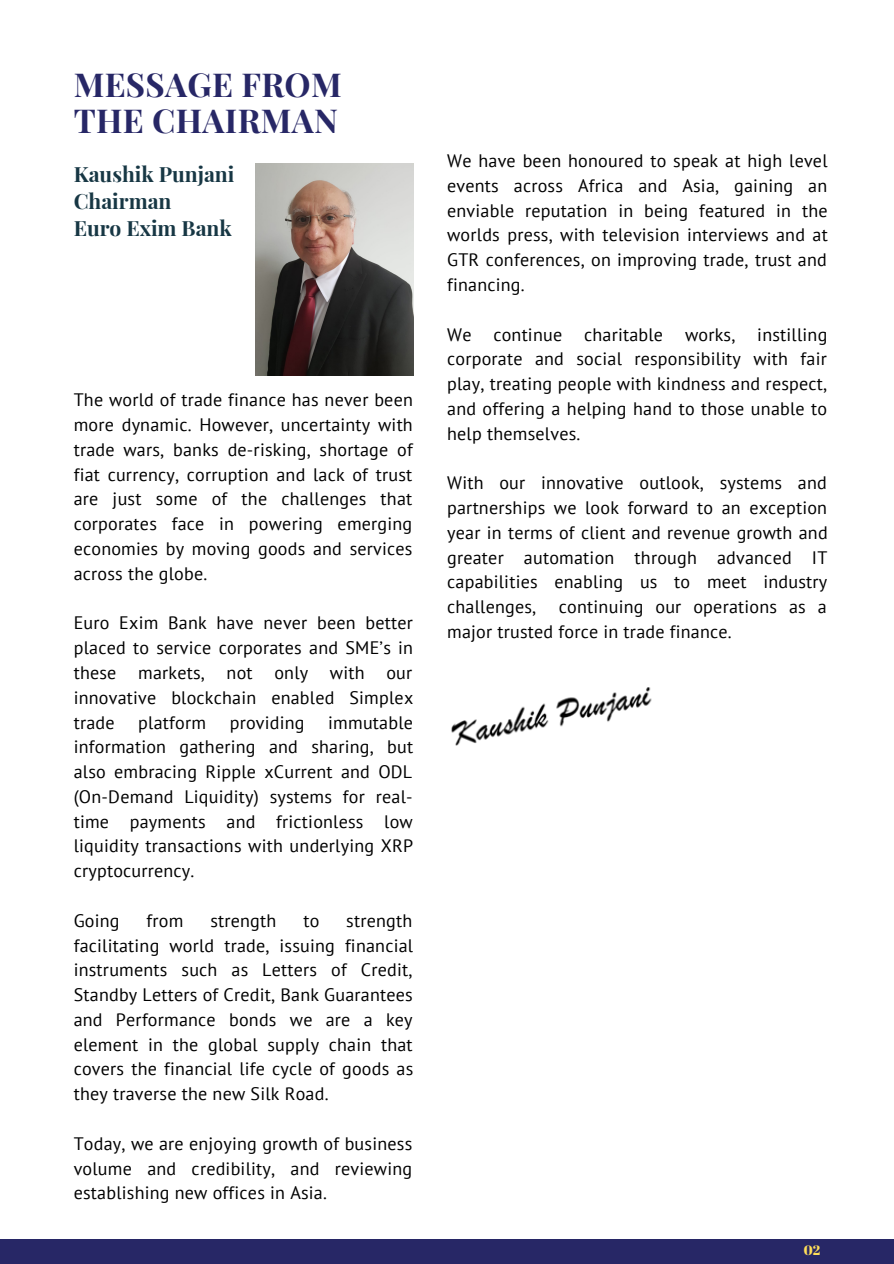
<style>
.page{position:relative;width:894px;height:1264px;background:#fff}
.page>*{position:absolute;margin:0;border:0;box-sizing:border-box;transform-origin:0 0}
.t1{font:700 33px/36px "Playfair Display";letter-spacing:.01em;color:#272766}
.t2{font:700 21px/27px "Playfair Display";color:#173744}
.t3{font:18px/24.8px "PT Sans";letter-spacing:.01em;color:#000;text-align:justify}
.t4{font:13.5px "Abril Fatface";color:#ffde59}
</style>
<div class="page">
<div style="left:0;top:1239px;width:893px;height:24px;background:#272766"></div>
<img style="left:255px;top:163px;width:159px;height:212px">
<img style="left:451px;top:687px;width:201px;height:59px">
<h1 class="t1" style="left:74px;top:65px;width:269px">MESSAGE FROM<br>THE CHAIRMAN</h1>
<p class="t2" style="left:74px;top:160px;width:162px">Kaushik Punjani<br>Chairman<br>Euro Exim Bank</p>
<p class="t3" style="left:74px;top:387px;width:340px">The world of trade finance has never been more dynamic. However, uncertainty with trade wars, banks de-risking, shortage of fiat currency, corruption and lack of trust are just some of the challenges that corporates face in powering emerging economies by moving goods and services across the globe.</p>
<p class="t3" style="left:74px;top:610px;width:341px">Euro Exim Bank have never been better placed to service corporates and SME’s in these markets, not only with our innovative blockchain enabled Simplex trade</p>
<p class="t3" style="left:74px;top:709px;width:341px;text-indent:254px">immutable information gathering and sharing, but also embracing Ripple xCurrent and ODL (On-Demand Liquidity) systems for real&shy;time payments and frictionless low liquidity transactions with underlying XRP cryptocurrency.</p>
<p class="t3" style="left:74px;top:907px;width:47px">Going</p>
<p class="t3" style="left:146px;top:907px;width:38px">from</p>
<p class="t3" style="left:210px;top:907px;width:67px">strength</p>
<p class="t3" style="left:303px;top:907px;width:17px">to</p>
<p class="t3" style="left:138px;top:709px;width:69px">platform</p>
<p class="t3" style="left:230px;top:709px;width:76px">providing</p>
<p class="t3" style="left:74px;top:907px;width:341px;text-indent:272px">strength facilitating world trade, issuing financial instruments such as Letters of Credit, Standby Letters of Credit, Bank Guarantees and Performance bonds we are a key element in the global supply chain that covers the financial life cycle of goods as they traverse the new Silk Road.</p>
<p class="t3" style="left:74px;top:1130px;width:340px">Today, we are enjoying growth of business volume and credibility, and reviewing establishing new offices in Asia.</p>
<p class="t3" style="left:447px;top:148px;width:382px">We have been honoured to speak at high level events across Africa and Asia, gaining an enviable reputation in being featured in the worlds press, with television interviews and at GTR conferences, on improving trade, trust and financing.</p>
<p class="t3" style="left:447px;top:321px;width:381px">We continue charitable works, instilling corporate and social responsibility with fair play, treating people with kindness and respect, and offering a helping hand to those unable to help themselves.</p>
<p class="t3" style="left:447px;top:470px;width:382px">With our innovative outlook, systems and partnerships we look forward to an exception year in terms of client and revenue growth and greater automation through advanced IT capabilities enabling us to meet industry challenges,</p>
<p class="t3" style="left:447px;top:594px;width:381px;text-indent:112px">continuing our operations as a major trusted force in trade finance.</p>
<p class="t4" style="left:803px;top:1240px;width:18px">02</p>
</div>
